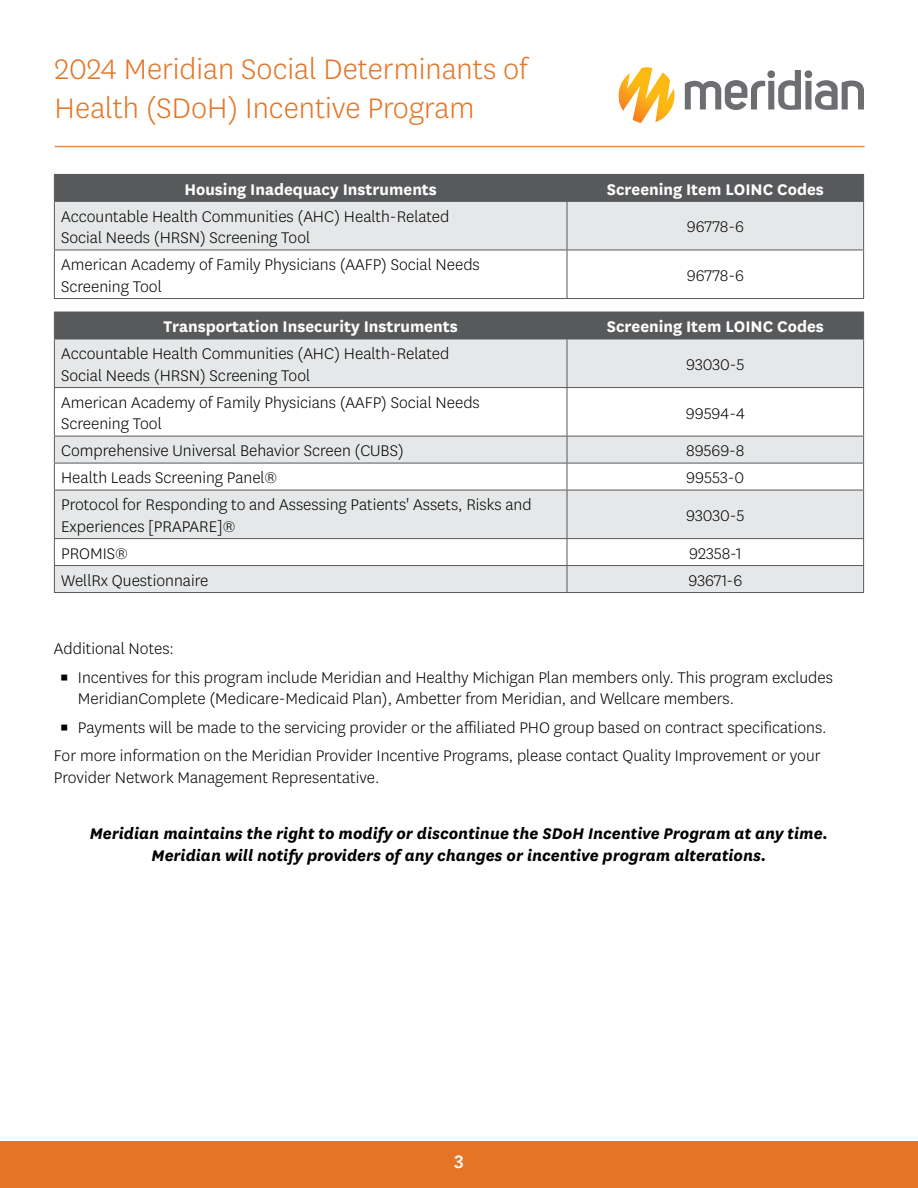
<style>
.page{position:relative;width:918px;height:1188px;background:#fff}
.page>*{position:absolute;margin:0;border:0;box-sizing:border-box;transform-origin:0 0}
.t1{font:300 33px/39.6px "Centene Sans";color:#e57424}
.t2{font:500 21px "Centene Sans";color:#fff}
.t3{font:300 18px/21.6px "Centene Sans";color:#000}
.t4{font:italic 700 18px/21.6px "Centene Sans";color:#000;text-align:center}
.t5{font:700 18px "Centene Sans";color:#fff}
</style>
<div class="page">
<div style="left:0;top:1141px;width:458px;height:47px;background:#e57424"></div>
<div style="left:458px;top:1141px;width:460px;height:47px;background:#e57424"></div>
<svg style="left:685px;top:70px;width:179px;height:40px"></svg>
<svg style="left:618px;top:68px;width:57px;height:55px"></svg>
<hr style="left:55px;top:146px;width:810px;height:1px;background:#ea8c48">
<svg style="left:54px;top:174px;width:810px;height:76px;background:#b1b2b4"></svg>
<hr style="left:54px;top:201px;width:513px;height:1px;background:#58595b">
<hr style="left:54px;top:202px;width:1px;height:48px;background:#58595b">
<hr style="left:567px;top:201px;width:297px;height:1px;background:#58595b">
<hr style="left:567px;top:202px;width:1px;height:48px;background:#58595b">
<hr style="left:863px;top:202px;width:1px;height:48px;background:#58595b">
<hr style="left:54px;top:250px;width:513px;height:1px;background:#58595b">
<hr style="left:54px;top:250px;width:1px;height:48px;background:#58595b">
<hr style="left:567px;top:250px;width:297px;height:1px;background:#58595b">
<hr style="left:567px;top:250px;width:1px;height:48px;background:#58595b">
<hr style="left:863px;top:250px;width:1px;height:48px;background:#58595b">
<hr style="left:54px;top:298px;width:513px;height:1px;background:#58595b">
<hr style="left:567px;top:298px;width:297px;height:1px;background:#58595b">
<svg style="left:55px;top:340px;width:808px;height:252px;fill:#e6e7e8"></svg>
<div style="left:54px;top:312px;width:810px;height:27px;background:#58595b"></div>
<hr style="left:54px;top:339px;width:513px;height:1px;background:#58595b">
<hr style="left:567px;top:339px;width:297px;height:1px;background:#58595b">
<hr style="left:567px;top:339px;width:1px;height:48px;background:#58595b">
<hr style="left:54px;top:387px;width:513px;height:1px;background:#58595b">
<hr style="left:567px;top:387px;width:297px;height:1px;background:#58595b">
<hr style="left:567px;top:388px;width:1px;height:48px;background:#58595b">
<hr style="left:54px;top:436px;width:513px;height:1px;background:#58595b">
<hr style="left:567px;top:436px;width:297px;height:1px;background:#58595b">
<hr style="left:54px;top:463px;width:513px;height:1px;background:#58595b">
<hr style="left:567px;top:463px;width:297px;height:1px;background:#58595b">
<svg style="left:567px;top:436px;width:1px;height:54px"></svg>
<hr style="left:54px;top:490px;width:513px;height:1px;background:#58595b">
<hr style="left:567px;top:490px;width:297px;height:1px;background:#58595b">
<hr style="left:567px;top:490px;width:1px;height:48px;background:#58595b">
<hr style="left:54px;top:538px;width:513px;height:1px;background:#58595b">
<hr style="left:567px;top:538px;width:297px;height:1px;background:#58595b">
<hr style="left:54px;top:565px;width:513px;height:1px;background:#58595b">
<hr style="left:567px;top:565px;width:297px;height:1px;background:#58595b">
<svg style="left:567px;top:539px;width:1px;height:53px"></svg>
<hr style="left:54px;top:339px;width:1px;height:48px;background:#58595b">
<hr style="left:863px;top:339px;width:1px;height:48px;background:#58595b">
<hr style="left:54px;top:388px;width:1px;height:48px;background:#58595b">
<hr style="left:863px;top:388px;width:1px;height:48px;background:#58595b">
<svg style="left:54px;top:436px;width:1px;height:54px"></svg>
<svg style="left:863px;top:436px;width:1px;height:54px"></svg>
<hr style="left:54px;top:490px;width:1px;height:48px;background:#58595b">
<hr style="left:863px;top:490px;width:1px;height:48px;background:#58595b">
<svg style="left:54px;top:539px;width:1px;height:53px"></svg>
<svg style="left:863px;top:539px;width:1px;height:53px"></svg>
<hr style="left:54px;top:592px;width:513px;height:1px;background:#58595b">
<hr style="left:567px;top:592px;width:297px;height:1px;background:#58595b">
<h1 class="t1" style="left:55px;top:48px;width:474px">2024 Meridian Social Determinants of<br>Health (SDoH) Incentive Program</h1>
<p class="t5" style="left:184px;top:176px;width:254px">Housing Inadequacy Instruments</p>
<p class="t5" style="left:607px;top:176px;width:219px">Screening Item LOINC Codes</p>
<p class="t3" style="left:61px;top:205px;width:390px">Accountable Health Communities (AHC) Health-Related<br>Social Needs (HRSN) Screening Tool</p>
<p class="t3" style="left:687px;top:216px;width:59px">96778-6</p>
<p class="t3" style="left:61px;top:253px;width:420px">American Academy of Family Physicians (AAFP) Social Needs<br>Screening Tool</p>
<p class="t3" style="left:687px;top:264px;width:59px">96778-6</p>
<p class="t5" style="left:163px;top:314px;width:296px">Transportation Insecurity Instruments</p>
<p class="t5" style="left:607px;top:314px;width:219px">Screening Item LOINC Codes</p>
<p class="t3" style="left:61px;top:342px;width:390px">Accountable Health Communities (AHC) Health-Related<br>Social Needs (HRSN) Screening Tool</p>
<p class="t3" style="left:686px;top:353px;width:60px">93030-5</p>
<p class="t3" style="left:61px;top:391px;width:420px">American Academy of Family Physicians (AAFP) Social Needs<br>Screening Tool</p>
<p class="t3" style="left:686px;top:402px;width:61px">99594-4</p>
<p class="t3" style="left:61px;top:440px;width:344px">Comprehensive Universal Behavior Screen (CUBS)</p>
<p class="t3" style="left:686px;top:440px;width:60px">89569-8</p>
<p class="t3" style="left:61px;top:466px;width:218px">Health Leads Screening Panel®</p>
<p class="t3" style="left:686px;top:466px;width:59px">99553-0</p>
<p class="t3" style="left:61px;top:493px;width:472px">Protocol for Responding to and Assessing Patients' Assets, Risks and<br>Experiences [PRAPARE]®</p>
<p class="t3" style="left:686px;top:504px;width:60px">93030-5</p>
<p class="t3" style="left:61px;top:542px;width:68px">PROMIS®</p>
<p class="t3" style="left:689px;top:542px;width:54px">92358-1</p>
<p class="t3" style="left:61px;top:569px;width:149px">WellRx Questionnaire</p>
<p class="t3" style="left:688px;top:569px;width:55px">93671-6</p>
<p class="t3" style="left:54px;top:637px;width:122px">Additional Notes:</p>
<p class="t3" style="left:78px;top:666px;width:756px;text-indent:-18px">▪ Incentives for this program include Meridian and Healthy Michigan Plan members only. This program excludes<br>MeridianComplete (Medicare-Medicaid Plan), Ambetter from Meridian, and Wellcare members.</p>
<p class="t3" style="left:54px;top:712px;width:774px;line-height:28.3px;text-align:center">▪ Payments will be made to the servicing provider or the affiliated PHO group based on contract specifications.<br>For more information on the Meridian Provider Incentive Programs, please contact Quality Improvement or your</p>
<p class="t3" style="left:54px;top:766px;width:327px">Provider Network Management Representative.</p>
<p class="t4" style="left:90px;top:822px;width:740px">Meridian maintains the right to modify or discontinue the SDoH Incentive Program at any time.<br>Meridian will notify providers of any changes or incentive program alterations.</p>
<p class="t2" style="left:454px;top:1147px;width:11px">3</p>
</div>
